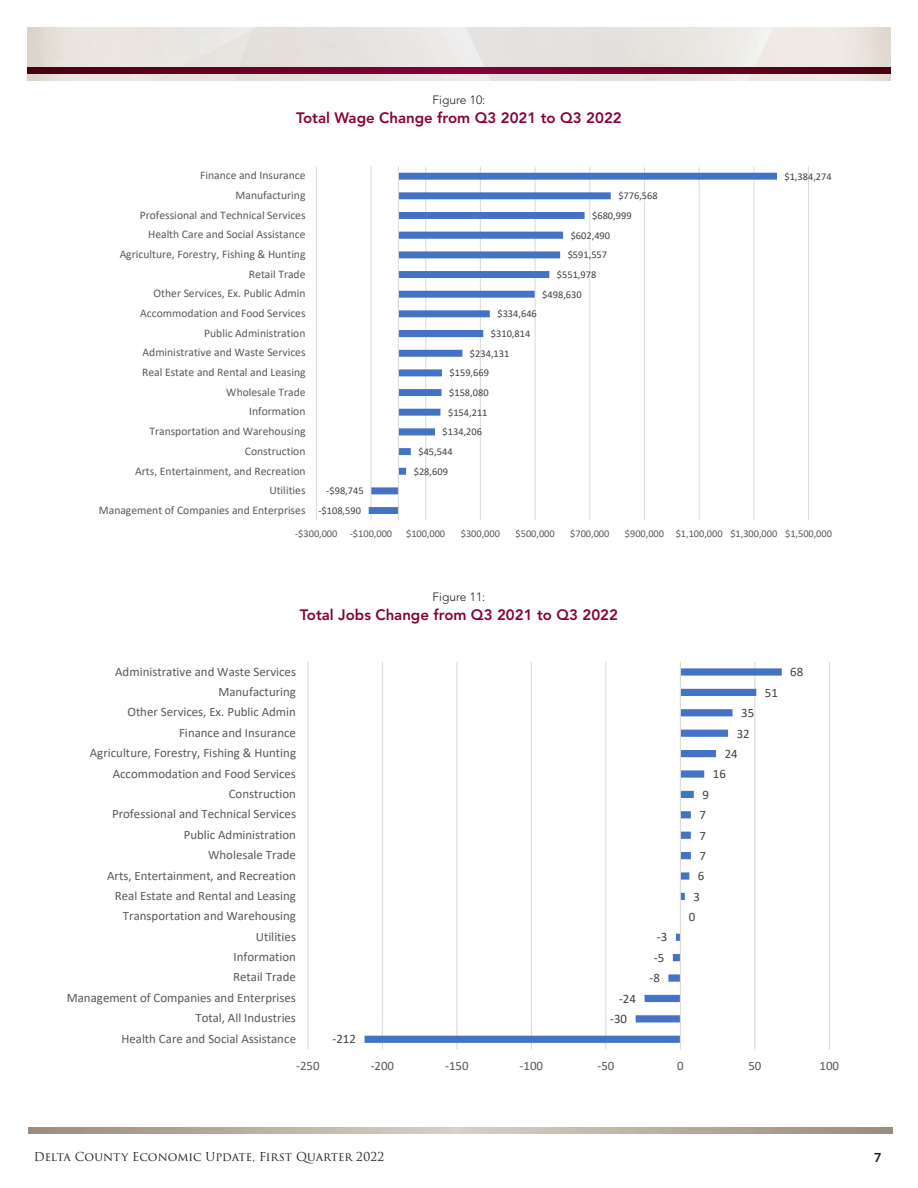
<style>
.page{position:relative;width:918px;height:1188px;background:#fff}
.page>*{position:absolute;margin:0;border:0;box-sizing:border-box;transform-origin:0 0}
.t1{font:800 15px "Avenir";color:#860037}
.t2{font:12.9px/20.4px "Calibri";color:#595959;text-align:right}
.t3{font:12.9px/20.4px "Calibri";color:#404040;text-align:center}
.t4{font:800 12.75px "Avenir";color:#231f20}
.t5{font:12px "Trajan Pro 3";color:#231f20}
.t6{font:300 12px "Avenir";color:#231f20}
.t7{font:11.55px/19.6px "Calibri";color:#595959;text-align:right}
.t8{font:10.35px/19.6px "Calibri";color:#404040;text-align:right}
.t9{font:10.35px "Calibri";color:#595959}
</style>
<div class="page">
<img style="left:27px;top:27px;width:864px;height:54px">
<svg style="left:27px;top:68px;width:864px;height:6px;background:#680023"></svg>
<svg style="left:28px;top:1128px;width:864px;height:6px;background:#b8ada1"></svg>
<hr style="left:307px;top:662px;width:2px;height:387px;background:#d9d9d9">
<hr style="left:382px;top:662px;width:1px;height:387px;background:#d9d9d9">
<hr style="left:456px;top:662px;width:2px;height:387px;background:#d9d9d9">
<hr style="left:531px;top:662px;width:1px;height:387px;background:#d9d9d9">
<hr style="left:605px;top:662px;width:1px;height:387px;background:#d9d9d9">
<hr style="left:754px;top:662px;width:1px;height:387px;background:#d9d9d9">
<hr style="left:829px;top:662px;width:1px;height:387px;background:#d9d9d9">
<svg style="left:365px;top:668px;width:417px;height:375px"></svg>
<hr style="left:680px;top:662px;width:1px;height:387px;background:#d9d9d9">
<hr style="left:316px;top:166px;width:1px;height:354px;background:#d9d9d9">
<hr style="left:371px;top:166px;width:1px;height:354px;background:#d9d9d9">
<hr style="left:425px;top:166px;width:1px;height:354px;background:#d9d9d9">
<hr style="left:480px;top:166px;width:1px;height:354px;background:#d9d9d9">
<hr style="left:535px;top:166px;width:1px;height:354px;background:#d9d9d9">
<hr style="left:589px;top:166px;width:1px;height:354px;background:#d9d9d9">
<hr style="left:644px;top:166px;width:1px;height:354px;background:#d9d9d9">
<hr style="left:699px;top:166px;width:1px;height:354px;background:#d9d9d9">
<hr style="left:753px;top:166px;width:1px;height:354px;background:#d9d9d9">
<hr style="left:808px;top:166px;width:1px;height:354px;background:#d9d9d9">
<svg style="left:369px;top:173px;width:408px;height:341px"></svg>
<hr style="left:398px;top:166px;width:1px;height:354px;background:#d9d9d9">
<p class="t6" style="left:433px;top:93px;width:54px">Figure 10:</p>
<p class="t1" style="left:296px;top:109px;width:327px">Total Wage Change from Q3 2021 to Q3 2022</p>
<p class="t7" style="left:99px;top:165px;width:208px">Finance and Insurance<br>Manufacturing<br>Professional and Technical Services<br>Health Care and Social Assistance<br>Agriculture, Forestry, Fishing &amp; Hunting<br>Retail Trade<br>Other Services, Ex. Public Admin<br>Accommodation and Food Services<br>Public Administration<br>Administrative and Waste Services<br>Real Estate and Rental and Leasing<br>Wholesale Trade<br>Information<br>Transportation and Warehousing<br>Construction<br>Arts, Entertainment, and Recreation<br>Utilities<br>Management of Companies and Enterprises</p>
<p class="t8" style="left:784px;top:166px;width:49px">$1,384,274</p>
<p class="t8" style="left:618px;top:186px;width:41px">$776,568</p>
<p class="t8" style="left:592px;top:205px;width:41px">$680,999</p>
<p class="t8" style="left:571px;top:225px;width:41px">$602,490</p>
<p class="t8" style="left:568px;top:245px;width:41px">$591,557</p>
<p class="t8" style="left:557px;top:264px;width:41px">$551,978</p>
<p class="t8" style="left:542px;top:284px;width:41px">$498,630</p>
<p class="t8" style="left:497px;top:304px;width:41px">$334,646</p>
<p class="t8" style="left:491px;top:324px;width:41px">$310,814</p>
<p class="t8" style="left:470px;top:343px;width:41px">$234,131</p>
<p class="t8" style="left:450px;top:363px;width:41px">$159,669</p>
<p class="t8" style="left:449px;top:383px;width:41px">$158,080</p>
<p class="t8" style="left:448px;top:402px;width:41px">$154,211</p>
<p class="t8" style="left:443px;top:422px;width:41px">$134,206</p>
<p class="t8" style="left:418px;top:442px;width:36px">$45,544</p>
<p class="t8" style="left:414px;top:461px;width:36px">$28,609</p>
<p class="t8" style="left:318px;top:481px;width:47px">-$98,745 -$108,590</p>
<p class="t9" style="left:295px;top:526px;width:99px">-$300,000 -$100,000</p>
<p class="t9" style="left:406px;top:526px;width:41px">$100,000</p>
<p class="t9" style="left:461px;top:526px;width:41px">$300,000</p>
<p class="t9" style="left:516px;top:526px;width:41px">$500,000</p>
<p class="t9" style="left:570px;top:526px;width:41px">$700,000</p>
<p class="t9" style="left:625px;top:526px;width:209px">$900,000 $1,100,000 $1,300,000 $1,500,000</p>
<p class="t6" style="left:433px;top:590px;width:54px">Figure 11:</p>
<p class="t1" style="left:300px;top:606px;width:320px">Total Jobs Change from Q3 2021 to Q3 2022</p>
<p class="t2" style="left:67px;top:661px;width:231px">Administrative and Waste Services<br>Manufacturing<br>Other Services, Ex. Public Admin<br>Finance and Insurance<br>Agriculture, Forestry, Fishing &amp; Hunting<br>Accommodation and Food Services<br>Construction<br>Professional and Technical Services<br>Public Administration<br>Wholesale Trade<br>Arts, Entertainment, and Recreation<br>Real Estate and Rental and Leasing<br>Transportation and Warehousing<br>Utilities<br>Information<br>Retail Trade<br>Management of Companies and Enterprises<br>Total, All Industries<br>Health Care and Social Assistance</p>
<p class="t3" style="left:332px;top:1029px;width:25px">-212</p>
<p class="t3" style="left:610px;top:988px;width:27px;text-align:left;text-indent:9px">-24 -30</p>
<p class="t3" style="left:649px;top:927px;width:19px">-3 -5 -8</p>
<p class="t3" style="left:741px;top:702px;width:15px">35</p>
<p class="t3" style="left:737px;top:723px;width:15px">32</p>
<p class="t3" style="left:725px;top:743px;width:15px">24</p>
<p class="t3" style="left:713px;top:764px;width:15px">16</p>
<p class="t3" style="left:702px;top:784px;width:8px">9</p>
<p class="t3" style="left:699px;top:804px;width:8px">7</p>
<p class="t3" style="left:699px;top:825px;width:8px">7</p>
<p class="t3" style="left:699px;top:845px;width:8px">7</p>
<p class="t3" style="left:698px;top:866px;width:8px">6</p>
<p class="t3" style="left:693px;top:886px;width:8px">3</p>
<p class="t3" style="left:689px;top:906px;width:8px">0</p>
<p class="t3" style="left:765px;top:682px;width:15px">51</p>
<p class="t3" style="left:790px;top:662px;width:15px">68</p>
<p class="t2" style="left:296px;top:1055px;width:25px">-250</p>
<p class="t2" style="left:371px;top:1055px;width:25px">-200</p>
<p class="t2" style="left:445px;top:1055px;width:25px">-150</p>
<p class="t2" style="left:520px;top:1055px;width:25px">-100</p>
<p class="t2" style="left:597px;top:1055px;width:18px">-50</p>
<p class="t2" style="left:677px;top:1055px;width:8px">0</p>
<p class="t2" style="left:748px;top:1055px;width:15px">50</p>
<p class="t2" style="left:820px;top:1055px;width:21px">100</p>
<p class="t5" style="left:34px;top:1148px;width:352px">Delta County Economic Update, First Quarter 2022</p>
<p class="t4" style="left:874px;top:1150px;width:9px">7</p>
</div>
